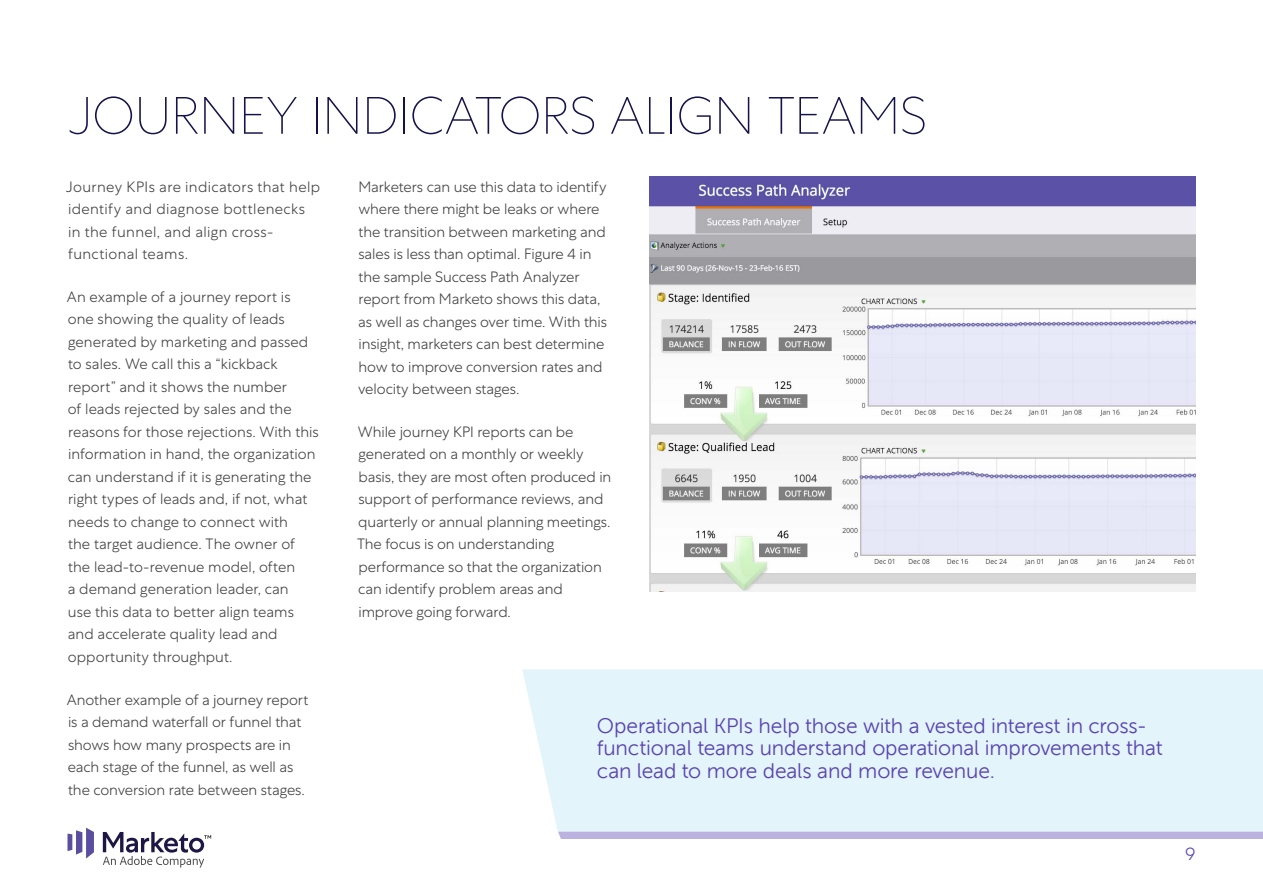
<style>
.page{position:relative;width:1263px;height:893px;background:#fff}
.page>*{position:absolute;margin:0;border:0;box-sizing:border-box;transform-origin:0 0}
.t1{font:100 52.5px "Centra No 1";letter-spacing:-.005em;color:#15124b}
.t2{font:21px/22.5px "Marketo Sans";letter-spacing:-.01em;color:#5944b0}
.t3{font:300 18px "Centra No 1";color:#5944b0}
.t4{font:300 15px/22.5px "Centra No 1";letter-spacing:-.005em;color:#414042}
.t5{font:300 15px/22.5px "Centra No 1";letter-spacing:.025em;color:#414042}
</style>
<div class="page">
<svg style="left:68px;top:828px;width:26px;height:30px"></svg>
<svg style="left:103px;top:832px;width:108px;height:36px"></svg>
<img style="left:649px;top:177px;width:546px;height:414px">
<div style="left:522px;top:669px;width:741px;height:163px;background:#e4f4fb"></div>
<div style="left:558px;top:832px;width:705px;height:7px;background:#bbb2df"></div>
<h1 class="t1" style="left:68px;top:86px;width:861px">JOURNEY INDICATORS ALIGN TEAMS</h1>
<p class="t5" style="left:66px;top:175px;width:256px">Journey KPIs are indicators that help identify and diagnose bottlenecks<br>in the funnel, and align cross&shy;functional teams.</p>
<p class="t4" style="left:67px;top:285px;width:253px">An example of a journey report is one showing the quality of leads generated by marketing and passed to sales. We call this a “kickback report” and it shows the number<br>of leads rejected by sales and the reasons for those rejections. With this information in hand, the organization can understand if it is generating the right types of leads and, if not, what needs to change to connect with<br>the target audience. The owner of the lead-to-revenue model, often<br>a demand generation leader, can<br>use this data to better align teams and accelerate quality lead and opportunity throughput.</p>
<p class="t4" style="left:67px;top:688px;width:243px">Another example of a journey report is a demand waterfall or funnel that shows how many prospects are in each stage of the funnel, as well as the conversion rate between stages.</p>
<p class="t4" style="left:358px;top:175px;width:250px">Marketers can use this data to identify where there might be leaks or where the transition between marketing and sales is less than optimal. Figure 4 in the sample Success Path Analyzer report from Marketo shows this data, as well as changes over time. With this insight, marketers can best determine how to improve conversion rates and velocity between stages.</p>
<p class="t4" style="left:357px;top:420px;width:256px">While journey KPI reports can be generated on a monthly or weekly basis, they are most often produced in support of performance reviews, and quarterly or annual planning meetings.<br>The focus is on understanding performance so that the organization can identify problem areas and improve going forward.</p>
<h2 class="t2" style="left:597px;top:715px;width:567px">Operational KPIs help those with a vested interest in cross&shy;functional teams understand operational improvements that can lead to more deals and more revenue.</h2>
<p class="t3" style="left:1185px;top:843px;width:12px">9</p>
</div>
